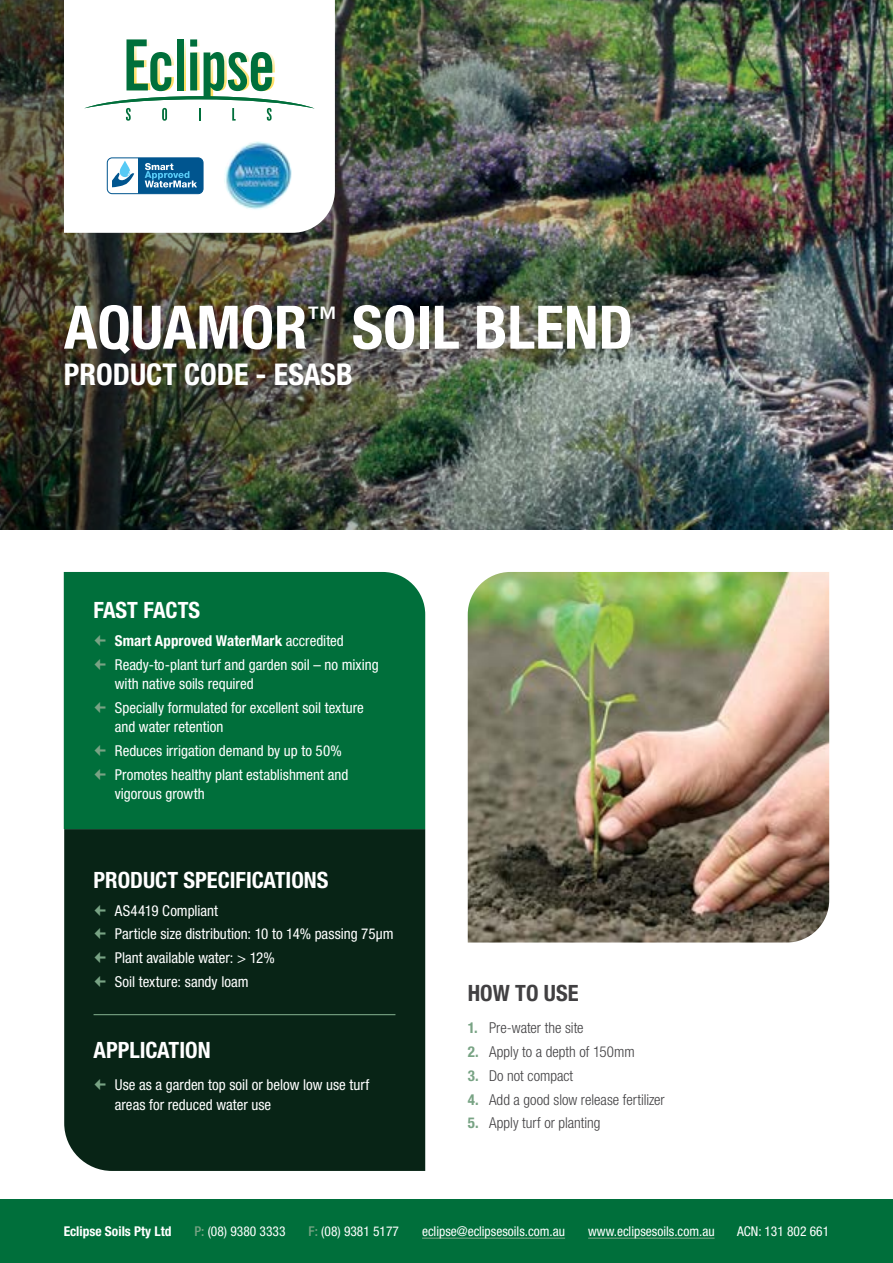
<style>
.page{position:relative;width:893px;height:1263px;background:#fff}
.page>*{position:absolute;margin:0;border:0;box-sizing:border-box;transform-origin:0 0}
.t1{font:700 condensed 60px "Helvetica Neue LT Pro";color:#fff}
.t2{font:700 condensed 30px "Helvetica Neue LT Pro";color:#fff}
.t3{font:700 condensed 22.5px "Helvetica Neue LT Pro";color:#fff}
.t4{font:700 condensed 22.5px "Helvetica Neue LT Pro";color:#414042}
.t5{font:condensed 15px/23.7px "Helvetica Neue LT Pro";color:#fff}
.t6{font:300 condensed 15px "Helvetica Neue LT Pro";color:#414042}
.t7{font:condensed 13.5px "Helvetica Neue LT Pro";color:#fff}
.t8{font:700 condensed 13.5px "Helvetica Neue LT Pro";color:#fff}
.s1{font-weight:700}
.s2{font-weight:700;color:#78a384}
.s3{font-weight:500;color:#78a384}
</style>
<div class="page">
<img style="left:821px;top:0;width:72px;height:529px">
<img style="left:0;top:0;width:821px;height:529px">
<div style="left:0;top:1199px;width:893px;height:64px;background:#006f3b"></div>
<svg style="left:64px;top:0;width:271px;height:233px"></svg>
<div style="left:63px;top:824px;width:363px;height:347px;background:#082416"></div>
<svg style="left:84px;top:39px;width:231px;height:82px"></svg>
<div style="left:107px;top:158px;width:96px;height:36px;background:#fff;border-radius:5px"></div>
<div style="left:107px;top:158px;width:96px;height:36px;border:1px solid #00558f;border-radius:5px"></div>
<svg style="left:112px;top:158px;width:91px;height:36px"></svg>
<img style="left:224px;top:141px;width:68px;height:69px">
<hr style="left:422px;top:1237px;width:143px;height:2px;background:#78a384">
<hr style="left:588px;top:1237px;width:127px;height:2px;background:#78a384">
<hr style="left:94px;top:1014px;width:301px;height:1px;background:#78a384">
<img style="left:468px;top:572px;width:361px;height:370px">
<div style="left:64px;top:572px;width:361px;height:257px;background:#006f3b"></div>
<svg style="left:95px;top:905px;width:11px;height:11px"></svg>
<svg style="left:95px;top:928px;width:11px;height:11px"></svg>
<svg style="left:95px;top:952px;width:11px;height:11px"></svg>
<svg style="left:95px;top:976px;width:11px;height:11px"></svg>
<svg style="left:95px;top:1079px;width:11px;height:11px"></svg>
<svg style="left:95px;top:635px;width:11px;height:11px"></svg>
<svg style="left:95px;top:658px;width:11px;height:11px"></svg>
<svg style="left:95px;top:702px;width:11px;height:11px"></svg>
<svg style="left:95px;top:745px;width:11px;height:11px"></svg>
<svg style="left:95px;top:769px;width:11px;height:11px"></svg>
<h1 class="t1" style="left:64px;top:291px;width:570px">AQUAMOR<sup>™</sup> SOIL BLEND</h1>
<h2 class="t2" style="left:64px;top:357px;width:290px">PRODUCT CODE - ESASB</h2>
<h3 class="t3" style="left:94px;top:596px;width:108px">FAST FACTS</h3>
<p class="t5" style="left:115px;top:628px;width:265px"><span class="s1">Smart Approved WaterMark</span> accredited<br>Ready-to-plant turf and garden soil – no mixing</p>
<p class="t5" style="left:115px;top:672px;width:250px">with native soils required<br>Specially formulated for excellent soil texture</p>
<p class="t5" style="left:115px;top:715px;width:235px">and water retention<br>Reduces irrigation demand by up to 50%<br>Promotes healthy plant establishment and</p>
<p class="t5" style="left:115px;top:782px;width:91px">vigorous growth</p>
<h3 class="t3" style="left:94px;top:866px;width:236px">PRODUCT SPECIFICATIONS</h3>
<p class="t5" style="left:115px;top:898px;width:280px">AS4419 Compliant<br>Particle size distribution: 10 to 14% passing 75μm<br>Plant available water: &gt; 12%<br>Soil texture: sandy loam</p>
<h3 class="t3" style="left:94px;top:1036px;width:119px">APPLICATION</h3>
<p class="t5" style="left:115px;top:1075px;width:256px;line-height:19.5px">Use as a garden top soil or below low use turf areas for reduced water use</p>
<h3 class="t4" style="left:468px;top:979px;width:112px">HOW TO USE</h3>
<p class="t6" style="left:468px;top:1019px;width:117px"><span class="s2">1.</span> Pre-water the site</p>
<p class="t6" style="left:468px;top:1043px;width:169px"><span class="s2">2.</span> Apply to a depth of 150mm</p>
<p class="t6" style="left:468px;top:1067px;width:107px"><span class="s2">3.</span> Do not compact</p>
<p class="t6" style="left:468px;top:1091px;width:199px"><span class="s2">4.</span> Add a good slow release fertilizer</p>
<p class="t6" style="left:468px;top:1114px;width:134px"><span class="s2">5.</span> Apply turf or planting</p>
<p class="t8" style="left:64px;top:1223px;width:109px">Eclipse Soils Pty Ltd</p>
<p class="t7" style="left:194px;top:1223px;width:93px"><span class="s3">P:</span> (08) 9380 3333</p>
<p class="t7" style="left:309px;top:1223px;width:92px"><span class="s3">F:</span> (08) 9381 5177</p>
<p class="t7" style="left:422px;top:1223px;width:144px">eclipse@eclipsesoils.com.au</p>
<p class="t7" style="left:588px;top:1223px;width:128px">www.eclipsesoils.com.au</p>
<p class="t7" style="left:737px;top:1223px;width:94px">ACN: 131 802 661</p>
</div>
